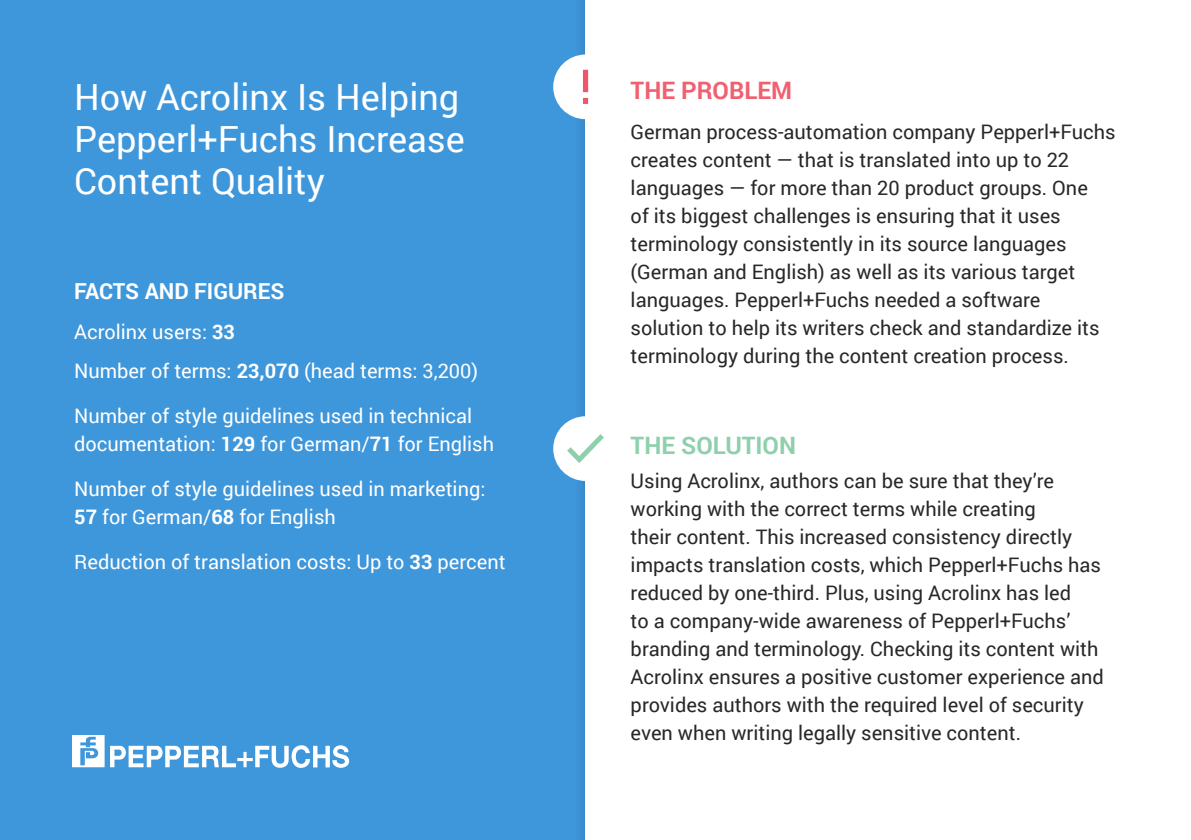
<style>
.page{position:relative;width:1191px;height:840px;background:#fff}
.page>*{position:absolute;margin:0;border:0;box-sizing:border-box;transform-origin:0 0}
.t1{font:36px/42px "Roboto";color:#fff}
.t2{font:700 24px "Roboto";color:#8ecfac}
.t3{font:700 24px "Roboto";color:#f16070}
.t4{font:700 22px "Roboto";color:#fff}
.t5{font:20px/28px "Roboto";color:#292829}
.t6{font:20px/28px "Roboto";color:#fff}
.s1{font-weight:700}
</style>
<div class="page">
<div style="left:0;top:0;width:1191px;height:839px;background:#3e96db"></div>
<div style="left:585px;top:0;width:606px;height:839px;background:#fff"></div>
<div style="left:553px;top:416px;width:65px;height:64px;background:#fff;border-radius:50%"></div>
<svg style="left:567px;top:434px;width:37px;height:29px"></svg>
<div style="left:553px;top:54px;width:65px;height:65px;background:#fff;border-radius:50%"></div>
<div style="left:583px;top:70px;width:5px;height:22px;background:#f0566b"></div>
<svg style="left:583px;top:98px;width:5px;height:6px"></svg>
<svg style="left:72px;top:735px;width:277px;height:32px"></svg>
<h1 class="t1" style="left:74px;top:78px;width:392px">How Acrolinx Is Helping<br>Pepperl+Fuchs Increase<br>Content Quality</h1>
<p class="t3" style="left:630px;top:81px;width:163px">THE PROBLEM</p>
<p class="t5" style="left:630px;top:119px;width:486px">German process-automation company Pepperl+Fuchs creates content — that is translated into up to 22 languages — for more than 20 product groups. One<br>of its biggest challenges is ensuring that it uses terminology consistently in its source languages (German and English) as well as its various target languages. Pepperl+Fuchs needed a software solution to help its writers check and standardize its terminology during the content creation process.</p>
<p class="t4" style="left:74px;top:282px;width:212px">FACTS AND FIGURES</p>
<p class="t6" style="left:74px;top:313px;width:405px;line-height:39.4px">Acrolinx users: <span class="s1">33<br></span>Number of terms: <span class="s1">23,070</span> (head terms: 3,200)</p>
<p class="t6" style="left:74px;top:403px;width:421px">Number of style guidelines used in technical documentation: <span class="s1">129</span> for German/<span class="s1">71</span> for English</p>
<p class="t6" style="left:74px;top:476px;width:413px">Number of style guidelines used in marketing:<br><span class="s1">57</span> for German/<span class="s1">68</span> for English</p>
<p class="t6" style="left:74px;top:549px;width:433px">Reduction of translation costs: Up to <span class="s1">33</span> percent</p>
<p class="t2" style="left:630px;top:435px;width:167px">THE SOLUTION</p>
<p class="t5" style="left:630px;top:467px;width:475px">Using Acrolinx, authors can be sure that they’re working with the correct terms while creating<br>their content. This increased consistency directly impacts translation costs, which Pepperl+Fuchs has reduced by one-third. Plus, using Acrolinx has led<br>to a company-wide awareness of Pepperl+Fuchs’ branding and terminology. Checking its content with Acrolinx ensures a positive customer experience and provides authors with the required level of security even when writing legally sensitive content.</p>
</div>
